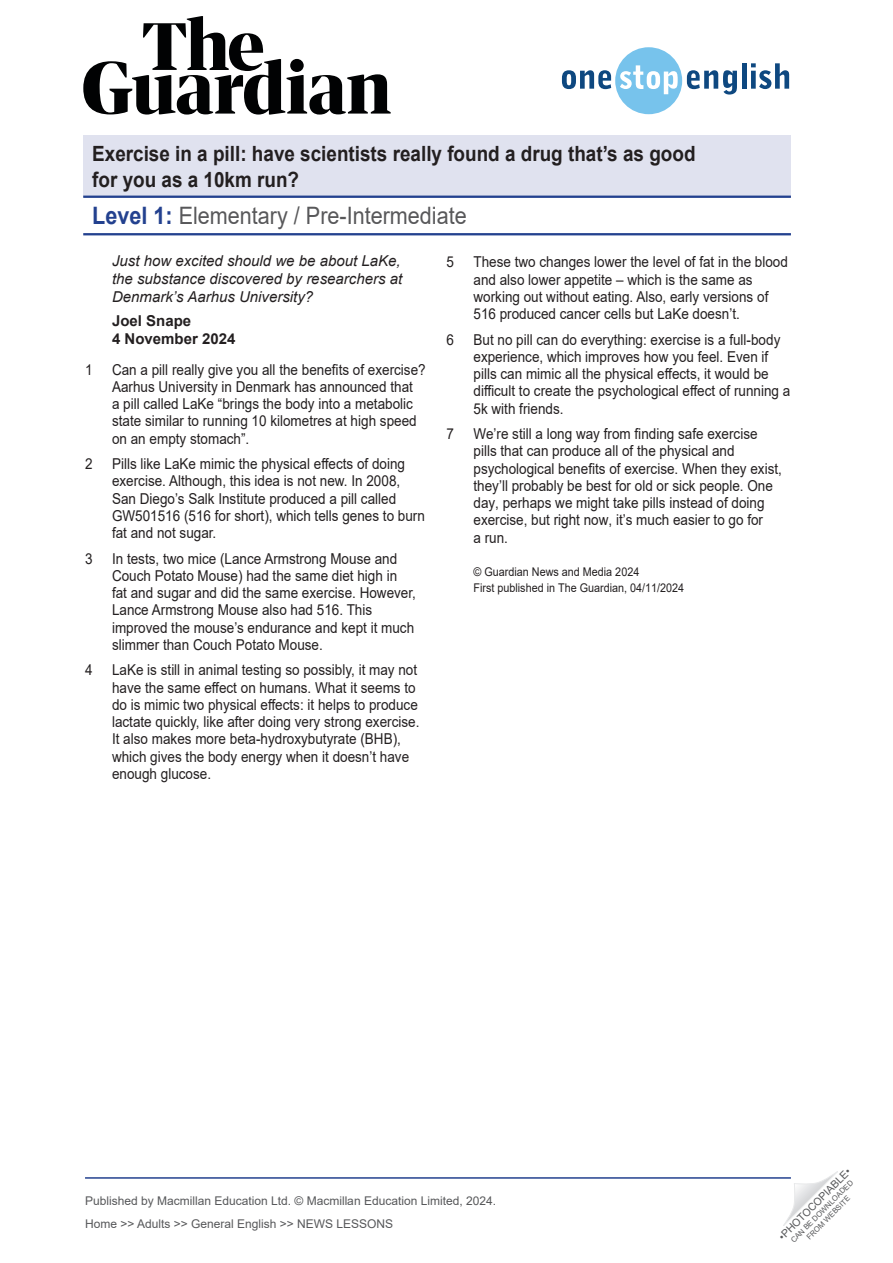
<style>
.page{position:relative;width:893px;height:1263px;background:#fff}
.page>*{position:absolute;margin:0;border:0;box-sizing:border-box;transform-origin:0 0}
.t1{font:24px "Arial";color:#58585a;scale:.9 1}
.t2{font:700 21px/25.2px "Arial";color:#231f20;scale:.9 1}
.t3{font:15px/17.2px "Arial";color:#231f20;scale:.9 1}
.t4{font:italic 15px/18px "Arial";color:#231f20;text-align:justify}
.t5{font:700 15px/18px "Arial";color:#231f20}
.t6{font:12px/23px "Arial";color:#57585a}
.t7{font:12px/16.5px "Arial";color:#231f20;scale:.9 1}
.t8{font:10.5px "Arial";color:#57585a}
.t9{font:7.5px/9px "Arial";color:#57585a;text-align:center}
.s1{font-weight:700;color:#23418f}
</style>
<div class="page">
<svg style="left:783px;top:1171px;width:55px;height:55px"></svg>
<svg style="left:83px;top:16px;width:308px;height:99px"></svg>
<svg style="left:562px;top:47px;width:175px;height:67px"></svg>
<hr style="left:742px;top:63px;width:4px;height:26px;background:#0e4880">
<svg style="left:751px;top:63px;width:38px;height:26px"></svg>
<hr style="left:85px;top:1177px;width:706px;height:2px;background:#23418f">
<hr style="left:83px;top:233px;width:708px;height:2px;background:#23418f">
<div style="left:83px;top:136px;width:708px;height:61px;background:#e0e2ef"></div>
<hr style="left:83px;top:196px;width:708px;height:2px;background:#23418f">
<h2 class="t2" style="left:92px;top:142px;width:672px">Exercise in a pill: have scientists really found a drug that’s as good for you as a 10km run?</h2>
<h1 class="t1" style="left:92px;top:199px;width:418px"><span class="s1">Level 1:</span> Elementary / Pre-Intermediate</h1>
<p class="t4" style="left:112px;top:252px;width:292px">Just how excited should we be about LaKe, the substance discovered by researchers at Denmark’s Aarhus University?</p>
<p class="t5" style="left:112px;top:312px;width:125px">Joel Snape<br>4 November 2024</p>
<p class="t3" style="left:85px;top:360px;width:10px">1</p>
<p class="t3" style="left:112px;top:360px;width:350px">Can a pill really give you all the benefits of exercise?<br>Aarhus University in Denmark has announced that<br>a pill called LaKe “brings the body into a metabolic state similar to running 10 kilometres at high speed on an empty stomach”.</p>
<p class="t3" style="left:85px;top:455px;width:10px">2</p>
<p class="t3" style="left:112px;top:455px;width:349px">Pills like LaKe mimic the physical effects of doing exercise. Although, this idea is not new. In 2008, San Diego’s Salk Institute produced a pill called GW501516 (516 for short), which tells genes to burn fat and not sugar.</p>
<p class="t3" style="left:85px;top:549px;width:10px">3</p>
<p class="t3" style="left:112px;top:549px;width:339px">In tests, two mice (Lance Armstrong Mouse and Couch Potato Mouse) had the same diet high in<br>fat and sugar and did the same exercise. However, Lance Armstrong Mouse also had 516. This improved the mouse’s endurance and kept it much slimmer than Couch Potato Mouse.</p>
<p class="t3" style="left:85px;top:661px;width:10px">4</p>
<p class="t3" style="left:112px;top:661px;width:343px">LaKe is still in animal testing so possibly, it may not have the same effect on humans. What it seems to do is mimic two physical effects: it helps to produce lactate quickly, like after doing very strong exercise.<br>It also makes more beta-hydroxybutyrate (BHB), which gives the body energy when it doesn’t have enough glucose.</p>
<p class="t3" style="left:446px;top:253px;width:10px">5</p>
<p class="t3" style="left:473px;top:253px;width:351px">These two changes lower the level of fat in the blood and also lower appetite – which is the same as working out without eating. Also, early versions of 516 produced cancer cells but LaKe doesn’t.</p>
<p class="t3" style="left:446px;top:330px;width:10px">6</p>
<p class="t3" style="left:473px;top:330px;width:353px">But no pill can do everything: exercise is a full-body experience, which improves how you feel. Even if pills can mimic all the physical effects, it would be difficult to create the psychological effect of running a 5k with friends.</p>
<p class="t3" style="left:446px;top:425px;width:10px">7</p>
<p class="t3" style="left:473px;top:425px;width:344px">We’re still a long way from finding safe exercise pills that can produce all of the physical and psychological benefits of exercise. When they exist, they’ll probably be best for old or sick people. One day, perhaps we might take pills instead of doing exercise, but right now, it’s much easier to go for<br>a run.</p>
<p class="t7" style="left:473px;top:563px;width:236px">© Guardian News and Media 2024<br>First published in The Guardian, 04/11/2024</p>
<p class="t6" style="left:85px;top:1189px;width:413px">Published by Macmillan Education Ltd. © Macmillan Education Limited, 2024.<br>Home &gt;&gt; Adults &gt;&gt; General English &gt;&gt; NEWS LESSONS</p>
<p class="t8" style="left:775px;top:1233px;width:99px;rotate:-45deg">•PHOTOCOPIABLE•</p>
<p class="t9" style="left:789px;top:1238px;width:86px;rotate:-45deg">CAN BE DOWNLOADED<br>FROM WEBSITE</p>
</div>
